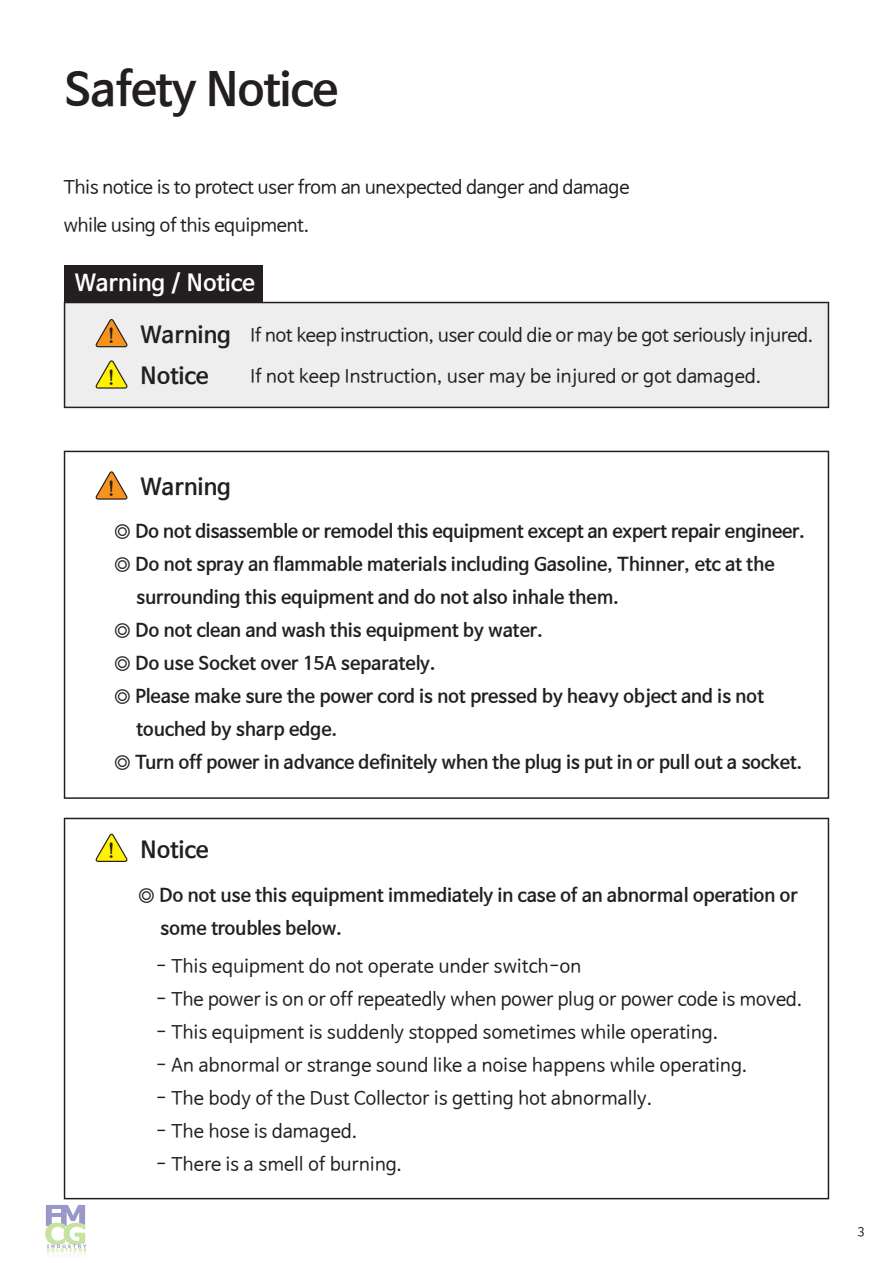
<style>
.page{position:relative;width:893px;height:1263px;background:#fff}
.page>*{position:absolute;margin:0;border:0;box-sizing:border-box;transform-origin:0 0}
.t1{font:700 45px "Nanum Barun Gothic";color:#231f20}
.t2{font:700 22.5px "Nanum Barun Gothic";letter-spacing:.02em;color:#231f20}
.t3{font:700 22.5px "Nanum Barun Gothic";letter-spacing:.02em;color:#fff}
.t4{font:800 19.05px "Nanum Myeongjo";color:#231f20}
.t5{font:700 18px/33px "Nanum Barun Gothic";letter-spacing:.02em;color:#231f20}
.t6{font:18px "Nanum Barun Gothic";letter-spacing:.02em;color:#231f20}
.t7{font:18px/37.5px "Nanum Barun Gothic";color:#231f20}
.t8{font:12px "Nanum Barun Gothic";color:#231f20}
.s1{font-weight:700;font-size:22.5px}
.s2{font-family:"Nanum Myeongjo";font-weight:800;font-size:19.05px}
</style>
<div class="page">
<div style="left:64px;top:302px;width:765px;height:106px;background:#eeeeef"></div>
<svg style="left:64px;top:451px;width:765px;height:348px"></svg>
<svg style="left:64px;top:818px;width:765px;height:381px"></svg>
<div style="left:64px;top:266px;width:199px;height:36px;background:#231f20"></div>
<svg style="left:95px;top:319px;width:33px;height:28px"></svg>
<svg style="left:95px;top:471px;width:33px;height:29px"></svg>
<svg style="left:95px;top:360px;width:33px;height:29px"></svg>
<svg style="left:95px;top:834px;width:33px;height:28px"></svg>
<img style="left:45px;top:1205px;width:42px;height:51px">
<h1 class="t1" style="left:65px;top:67px;width:275px">Safety Notice</h1>
<p class="t7" style="left:64px;top:170px;width:567px">This notice is to protect user from an unexpected danger and damage while using of this equipment.</p>
<p class="t3" style="left:75px;top:271px;width:182px">Warning / Notice</p>
<p class="t4" style="left:108px;top:324px;width:9px">!</p>
<p class="t4" style="left:108px;top:365px;width:9px">!</p>
<p class="t7" style="left:141px;top:317px;width:674px"><span class="s1">Warning</span> If not keep instruction, user could die or may be got seriously injured.</p>
<p class="t2" style="left:141px;top:364px;width:69px">Notice</p>
<p class="t6" style="left:251px;top:367px;width:512px">If not keep Instruction, user may be injured or got damaged.</p>
<p class="t2" style="left:108px;top:475px;width:125px"><span class="s2">!</span> Warning</p>
<p class="t5" style="left:115px;top:516px;width:692px">◎ Do not disassemble or remodel this equipment except an expert repair engineer.</p>
<p class="t5" style="left:115px;top:549px;width:661px">◎ Do not spray an flammable materials including Gasoline, Thinner, etc at the</p>
<p class="t5" style="left:137px;top:582px;width:484px">surrounding this equipment and do not also inhale them.</p>
<p class="t5" style="left:115px;top:615px;width:430px">◎ Do not clean and wash this equipment by water.</p>
<p class="t5" style="left:115px;top:648px;width:322px">◎ Do use Socket over 15A separately.</p>
<p class="t5" style="left:115px;top:681px;width:651px">◎ Please make sure the power cord is not pressed by heavy object and is not</p>
<p class="t5" style="left:137px;top:714px;width:202px">touched by sharp edge.</p>
<p class="t5" style="left:115px;top:747px;width:689px">◎ Turn off power in advance definitely when the plug is put in or pull out a socket.</p>
<p class="t2" style="left:108px;top:838px;width:102px"><span class="s2">!</span> Notice</p>
<p class="t5" style="left:160px;top:879px;width:639px;text-indent:-22px">◎ Do not use this equipment immediately in case of an abnormal operation or some troubles below.</p>
<p class="t6" style="left:156px;top:956px;width:427px">- This equipment do not operate under switch-on</p>
<p class="t6" style="left:156px;top:989px;width:648px">- The power is on or off repeatedly when power plug or power code is moved.</p>
<p class="t6" style="left:156px;top:1022px;width:564px">- This equipment is suddenly stopped sometimes while operating.</p>
<p class="t6" style="left:156px;top:1055px;width:593px">- An abnormal or strange sound like a noise happens while operating.</p>
<p class="t6" style="left:156px;top:1088px;width:498px">- The body of the Dust Collector is getting hot abnormally.</p>
<p class="t6" style="left:156px;top:1121px;width:203px">- The hose is damaged.</p>
<p class="t6" style="left:156px;top:1154px;width:248px">- There is a smell of burning.</p>
<p class="t8" style="left:857px;top:1226px;width:8px">3</p>
</div>
